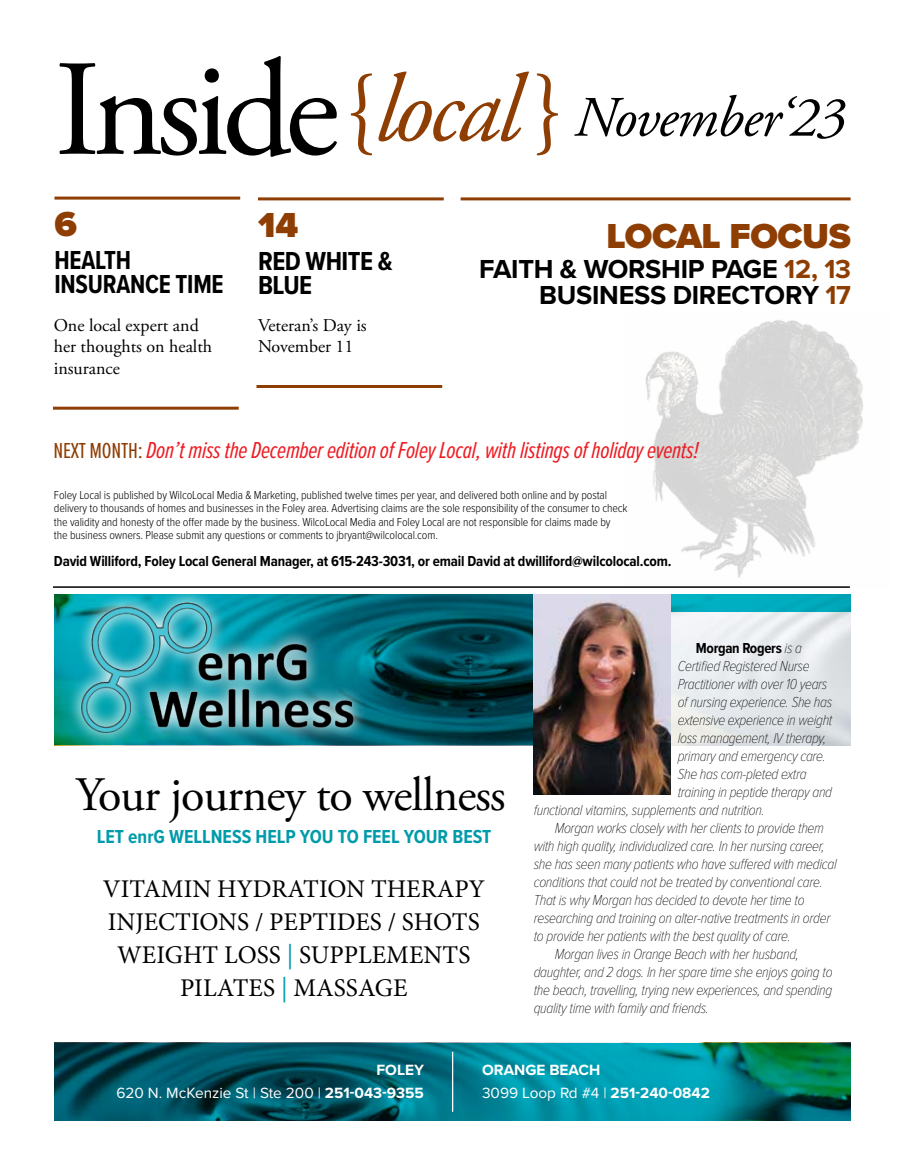
<style>
.page{position:relative;width:905px;height:1175px;background:#fff}
.page>*{position:absolute;margin:0;border:0;box-sizing:border-box;transform-origin:0 0}
.t1{font:italic 57px "Adobe Garamond Pro";letter-spacing:-.02em;color:#000}
.t2{font:48px "Adobe Garamond Pro";letter-spacing:-.02em;color:#000}
.t3{font:900 36px "Proxima Nova";letter-spacing:-.01em;color:#8e3e03}
.t4{font:700 27px/25.5px "Proxima Nova";letter-spacing:-.01em;color:#000;text-align:right}
.t5{font:700 27px/24px "Proxima Nova Cond";letter-spacing:-.01em;color:#000;scale:.93 1}
.t6{font:700 27px/24px "Proxima Nova Cond";letter-spacing:-.01em;color:#000}
.t7{font:25.5px/33px "Minion Pro";color:#000;text-align:center}
.t8{font:italic 24px "Proxima Nova Ex Cn";letter-spacing:-.01em;color:#ed1d24}
.t9{font:700 19.5px "Proxima Nova Cond";color:#009baa}
.t10{font:18px/21.6px "Adobe Garamond Pro";color:#000}
.t11{font:15.3px/23.1px "Proxima Nova";color:#fff;text-align:right}
.t12{font:700 15.3px/23.1px "Proxima Nova";color:#fff}
.t13{font:italic 100 15px "Proxima Nova Cond";letter-spacing:-.02em;color:#000}
.t14{font:700 15px "Proxima Nova Cond";letter-spacing:-.01em;color:#000}
.t15{font:300 12px/13.5px "Proxima Nova Cond";letter-spacing:-.01em;color:#000}
.s1{font-style:normal;font-size:136.5px}
.s2{font-style:normal;font-size:96px;color:#8e3e03}
.s3{font-size:96px;color:#8e3e03}
.s4{color:#8e3e03}
.s5{font-style:normal;font-size:22.5px;color:#8e3e03}
.s6{color:#009baa}
.s7{font-weight:100;font-style:italic}
.s8{font-weight:700}
.s9{font-weight:400}
</style>
<div class="page">
<img style="left:645px;top:320px;width:218px;height:268px">
<hr style="left:53px;top:586px;width:796px;height:2px;background:#000">
<hr style="left:54px;top:197px;width:186px;height:3px;background:#8e3e03">
<hr style="left:53px;top:406px;width:186px;height:3px;background:#8e3e03">
<hr style="left:258px;top:197px;width:185px;height:3px;background:#8e3e03">
<hr style="left:460px;top:197px;width:390px;height:3px;background:#8e3e03">
<hr style="left:256px;top:385px;width:186px;height:3px;background:#8e3e03">
<svg style="left:54px;top:594px;width:479px;height:151px;background:#004f5a"></svg>
<div style="left:669px;top:594px;width:181px;height:18px;background:linear-gradient(to right,#00b1c2,#00a6b9)"></div>
<svg style="left:66px;top:594px;width:301px;height:152px"></svg>
<img style="left:68px;top:594px;width:304px;height:149px">
<svg style="left:54px;top:1043px;width:796px;height:77px;background:#00707b"></svg>
<hr style="left:452px;top:1051px;width:1px;height:60px;background:#fff">
<img style="left:533px;top:594px;width:138px;height:200px">
<h1 class="t1" style="left:54px;top:83px;width:792px"><span class="s1">Inside</span> <span class="s2">{</span><span class="s3">local</span> <span class="s2">}</span> November‘23</h1>
<h3 class="t3" style="left:54px;top:197px;width:24px">6</h3>
<h3 class="t5" style="left:54px;top:248px;width:183px">HEALTH<br>INSURANCE TIME</h3>
<p class="t10" style="left:54px;top:315px;width:160px">One local expert and her thoughts on health insurance</p>
<h3 class="t3" style="left:258px;top:198px;width:42px">14</h3>
<h3 class="t6" style="left:258px;top:249px;width:136px">RED WHITE &amp;<br>BLUE</h3>
<p class="t10" style="left:258px;top:315px;width:110px">Veteran’s Day is<br>November 11</p>
<h3 class="t3" style="left:606px;top:209px;width:246px">LOCAL FOCUS</h3>
<h3 class="t4" style="left:479px;top:256px;width:373px">FAITH &amp; WORSHIP PAGE <span class="s4">12, 13<br></span>BUSINESS DIRECTORY <span class="s4">17</span></h3>
<h3 class="t8" style="left:54px;top:433px;width:646px"><span class="s5">NEXT MONTH:</span> Don’t miss the December edition of Foley Local, with listings of holiday events!</h3>
<p class="t15" style="left:54px;top:487px;width:575px">Foley Local is published by WilcoLocal Media &amp; Marketing, published twelve times per year, and delivered both online and by postal delivery to thousands of homes and businesses in the Foley area. Advertising claims are the sole responsibility of the consumer to check the validity and honesty of the offer made by the business. WilcoLocal Media and Foley Local are not responsible for claims made by<br>the business owners. Please submit any questions or comments to jbryant@wilcolocal.com.</p>
<p class="t14" style="left:54px;top:550px;width:619px">David Williford, Foley Local General Manager, at 615-243-3031, or email David at dwilliford@wilcolocal.com.</p>
<h2 class="t2" style="left:76px;top:766px;width:431px">Your journey to wellness</h2>
<h3 class="t9" style="left:97px;top:822px;width:396px">LET enrG WELLNESS HELP YOU TO FEEL YOUR BEST</h3>
<h3 class="t7" style="left:103px;top:872px;width:383px">VITAMIN HYDRATION THERAPY<br>INJECTIONS / PEPTIDES / SHOTS<br>WEIGHT LOSS <span class="s6">|</span> SUPPLEMENTS<br>PILATES <span class="s6">|</span> MASSAGE</h3>
<p class="t14" style="left:695px;top:636px;width:108px">Morgan Rogers <span class="s7">is a</span></p>
<p class="t13" style="left:677px;top:654px;width:133px">Certified Registered Nurse</p>
<p class="t13" style="left:677px;top:672px;width:151px">Practitioner with over 10 years</p>
<p class="t13" style="left:677px;top:690px;width:156px">of nursing experience. She has</p>
<p class="t13" style="left:677px;top:708px;width:156px">extensive experience in weight</p>
<p class="t13" style="left:677px;top:726px;width:150px">loss management, IV therapy,</p>
<p class="t13" style="left:677px;top:744px;width:150px">primary and emergency care.</p>
<p class="t13" style="left:677px;top:762px;width:130px">She has com-pleted extra</p>
<p class="t13" style="left:677px;top:780px;width:156px">training in peptide therapy and</p>
<p class="t13" style="left:533px;top:798px;width:233px">functional vitamins, supplements and nutrition.</p>
<p class="t13" style="left:554px;top:816px;width:271px">Morgan works closely with her clients to provide them</p>
<p class="t13" style="left:533px;top:834px;width:292px">with high quality, individualized care. In her nursing career,</p>
<p class="t13" style="left:533px;top:852px;width:304px">she has seen many patients who have suffered with medical</p>
<p class="t13" style="left:533px;top:870px;width:290px">conditions that could not be treated by conventional care.</p>
<p class="t13" style="left:533px;top:888px;width:272px">That is why Morgan has decided to devote her time to</p>
<p class="t13" style="left:533px;top:906px;width:298px">researching and training on alter-native treatments in order</p>
<p class="t13" style="left:533px;top:924px;width:259px">to provide her patients with the best quality of care.</p>
<p class="t13" style="left:554px;top:942px;width:246px">Morgan lives in Orange Beach with her husband,</p>
<p class="t13" style="left:533px;top:960px;width:300px">daughter, and 2 dogs. In her spare time she enjoys going to</p>
<p class="t13" style="left:533px;top:978px;width:300px">the beach, travelling, trying new experiences, and spending</p>
<p class="t13" style="left:533px;top:996px;width:177px">quality time with family and friends.</p>
<p class="t11" style="left:116px;top:1057px;width:309px"><span class="s8">FOLEY<br></span>620 N. McKenzie St | Ste 200 | <span class="s8">251-043-9355</span></p>
<p class="t12" style="left:482px;top:1057px;width:229px">ORANGE BEACH<br><span class="s9">3099 Loop Rd #4 |</span> 251-240-0842</p>
</div>
